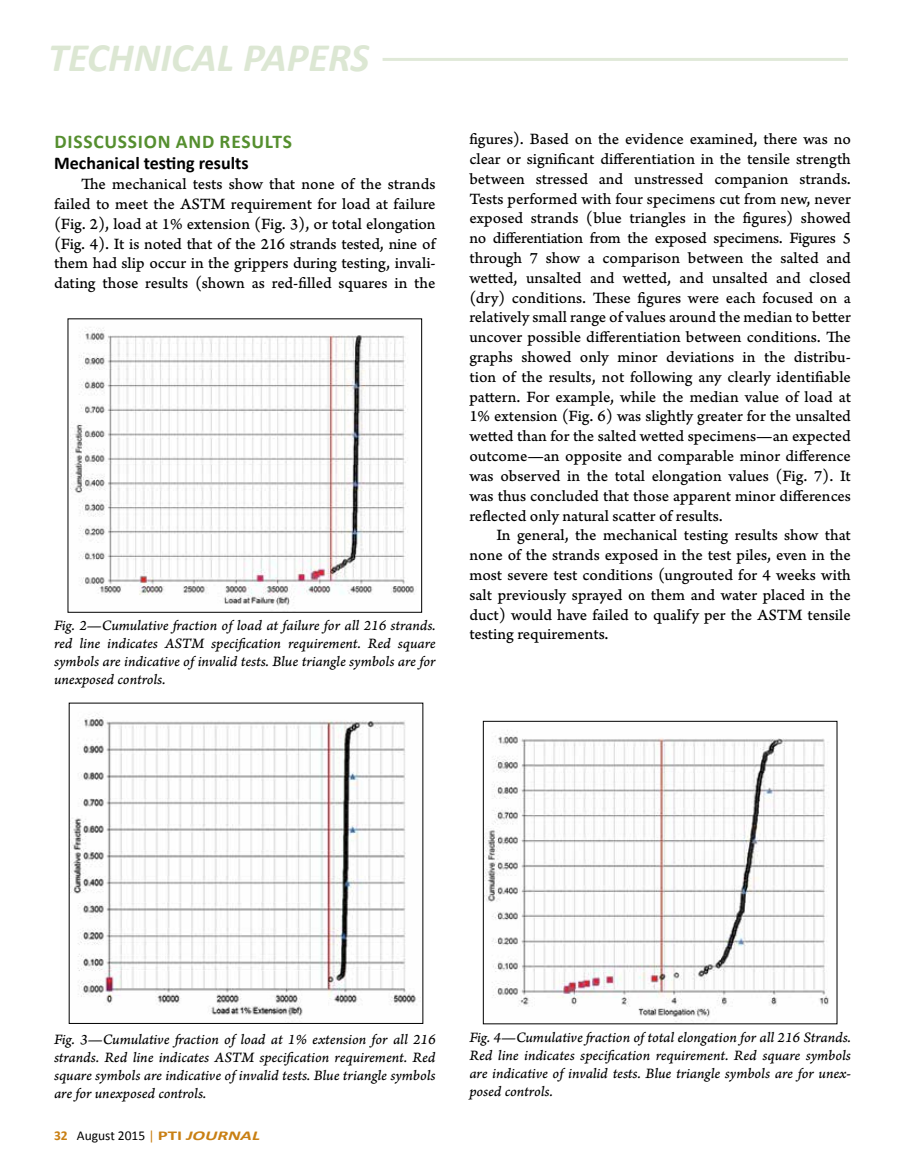
<style>
.page{position:relative;width:905px;height:1175px;background:#fff}
.page>*{position:absolute;margin:0;border:0;box-sizing:border-box;transform-origin:0 0}
.t1{font:italic 700 40.5px "Calibri";color:#dce7d3}
.t2{font:700 19.5px "Calibri";letter-spacing:.04em;color:#558f2f}
.t3{font:700 18px "Calibri";color:#000}
.t4{font:16.5px/19.8px "Arno Pro Caption";color:#000;text-align:justify}
.t5{font:15px/18px "Arno Pro Italic Caption";letter-spacing:-.005em;color:#000;text-align:justify}
.t6{font:13.5px "Calibri";color:#000}
.s1{font-weight:700;color:#c98014}
.s2{color:#c98014}
.s3{font-weight:700;font-style:italic;color:#c98014}
</style>
<div class="page">
<hr style="left:382px;top:58px;width:466px;height:3px;background:#e0e9d8">
<img style="left:71px;top:328px;width:344px;height:278px">
<img style="left:71px;top:713px;width:345px;height:303px">
<img style="left:485px;top:730px;width:344px;height:292px">
<div style="left:483px;top:721px;width:354px;height:303px;border:1px solid #000"></div>
<h1 class="t1" style="left:48px;top:32px;width:323px">TECHNICAL PAPERS</h1>
<p class="t2" style="left:54px;top:129px;width:239px">DISSCUSSION AND RESULTS</p>
<p class="t3" style="left:54px;top:152px;width:196px">Mechanical testing results</p>
<p class="t4" style="left:54px;top:175px;width:383px;text-indent:27px">The mechanical tests show that none of the strands failed to meet the ASTM requirement for load at failure (Fig. 2), load at 1% extension (Fig. 3), or total elongation (Fig. 4). It is noted that of the 216 strands tested, nine of them had slip occur in the grippers during testing, invali&shy;dating those results (shown as red-filled squares in the</p>
<p class="t5" style="left:54px;top:617px;width:383px">Fig. 2—Cumulative fraction of load at failure for all 216 strands. red line indicates ASTM specification requirement. Red square symbols are indicative of invalid tests. Blue triangle symbols are for unexposed controls.</p>
<p class="t4" style="left:469px;top:130px;width:383px">figures). Based on the evidence examined, there was no clear or significant differentiation in the tensile strength between stressed and unstressed companion strands.<br>Tests performed with four specimens cut from new, never exposed strands (blue triangles in the figures) showed no differentiation from the exposed specimens. Figures 5 through 7 show a comparison between the salted and wetted, unsalted and wetted, and unsalted and closed (dry) conditions. These figures were each focused on a relatively small range of values around the median to better uncover possible differentiation between conditions. The graphs showed only minor deviations in the distribu&shy;tion of the results, not following any clearly identifiable pattern. For example, while the median value of load at 1% extension (Fig. 6) was slightly greater for the unsalted wetted than for the salted wetted specimens—an expected outcome—an opposite and comparable minor difference was observed in the total elongation values (Fig. 7). It was thus concluded that those apparent minor differences reflected only natural scatter of results.</p>
<p class="t4" style="left:469px;top:526px;width:383px;text-indent:27px">In general, the mechanical testing results show that none of the strands exposed in the test piles, even in the most severe test conditions (ungrouted for 4 weeks with salt previously sprayed on them and water placed in the duct) would have failed to qualify per the ASTM tensile testing requirements.</p>
<p class="t5" style="left:54px;top:1031px;width:383px">Fig. 3—Cumulative fraction of load at 1% extension for all 216 strands. Red line indicates ASTM specification requirement. Red square symbols are indicative of invalid tests. Blue triangle symbols are for unexposed controls.</p>
<p class="t5" style="left:469px;top:1029px;width:383px">Fig. 4—Cumulative fraction of total elongation for all 216 Strands.<br>Red line indicates specification requirement. Red square symbols are indicative of invalid tests. Blue triangle symbols are for unex&shy;posed controls.</p>
<p class="t6" style="left:54px;top:1126px;width:207px"><span class="s1">32</span> August 2015 <span class="s2">|</span> <span class="s1">PTI</span> <span class="s3">JOURNAL</span></p>
</div>
